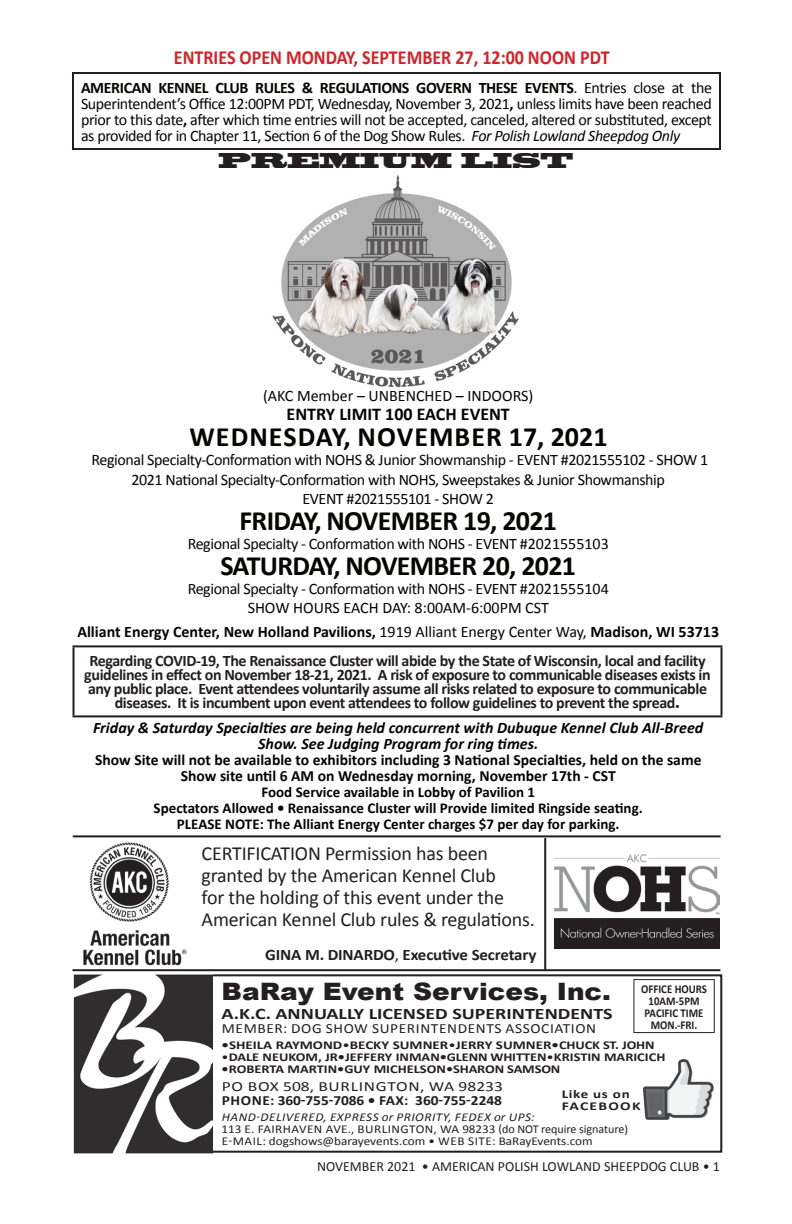
<style>
.page{position:relative;width:792px;height:1224px;background:#fff}
.page>*{position:absolute;margin:0;border:0;box-sizing:border-box;transform-origin:0 0}
.MainText27{font:700 28px "Calibri";letter-spacing:-.025em;color:#040503}
.MainText27-2{font:700 28px "Calibri";letter-spacing:.04em;color:#040503}
.t1{font:900 24px "Arial";color:#231f20;scale:1.1 1}
.t2{font:20px/22px "Calibri";letter-spacing:-.01em;color:#231f20}
.t3{font:700 20px "Calibri";color:#d1232a;scale:.9 1}
.MainText27-3{font:20px "Blackoak Std";color:#231f20;scale:.9 1}
.MainText27-4{font:700 18px "Calibri";color:#040503}
.MainText27-5{font:16px/16px "Calibri";letter-spacing:-.025em;color:#040503;text-align:justify}
.t4{font:700 16px/14px "Calibri";letter-spacing:-.025em;color:#231f20;text-align:center}
.MainText27-6{font:italic 700 16px/16px "Calibri";color:#040503;text-align:center}
.MainText27-7{font:700 16px "Calibri";color:#040503}
.MainText27-8{font:16px "Calibri";color:#040503}
.t5{font:700 16px "Calibri";color:#231f20;scale:1.25 1}
.t6{font:700 16px "Calibri";letter-spacing:-.025em;color:#231f20;scale:1.06 1}
.MainText27-9{font:700 15.6px "Calibri";color:#040503}
.t7{font:700 15px "Calibri";color:#040503}
.MainText27-10{font:14px "Calibri";color:#231f20}
.MainText27-11{font:14px "Calibri";letter-spacing:.04em;color:#231f20;scale:1.1 1}
.t8{font:700 14px "Calibri";letter-spacing:-.005em;color:#231f20;scale:1.1 1}
.MainText27-12{font:14px "Calibri";letter-spacing:.035em;color:#231f20;scale:1.25 1}
.t9{font:12px "Calibri";color:#231f20;scale:1.1 1}
.MainText27-13{font:700 12px "Calibri";color:#231f20;scale:1.2 1}
.MainText27-14{font:700 12px "Calibri";color:#231f20;scale:1.25 1}
.t10{font:italic 12px "Calibri";letter-spacing:.04em;color:#231f20;scale:1.1 1}
.MainText27-15{font:700 12px "Calibri";color:#231f20;scale:.9 1}
.MainText27-16{font:700 12px "Calibri";letter-spacing:.08em;color:#231f20;scale:1.3 1}
.s1{font-weight:700}
.s2{font-style:italic}
.s3{font-weight:400}
.s4{font-size:20px}
</style>
<div class="page">
<img style="left:272px;top:174px;width:247px;height:214px">
<hr style="left:72px;top:72px;width:649px;height:2px;background:#231f20">
<hr style="left:72px;top:74px;width:2px;height:74px;background:#231f20">
<hr style="left:719px;top:74px;width:2px;height:74px;background:#231f20">
<hr style="left:72px;top:148px;width:649px;height:2px;background:#231f20">
<hr style="left:73px;top:645px;width:650px;height:2px;background:#231f20">
<hr style="left:73px;top:647px;width:2px;height:68px;background:#231f20">
<hr style="left:721px;top:647px;width:2px;height:68px;background:#231f20">
<hr style="left:73px;top:715px;width:650px;height:2px;background:#231f20">
<div style="left:74px;top:974px;width:648px;height:179px;border:2px solid #231f20"></div>
<img style="left:643px;top:1060px;width:71px;height:60px">
<hr style="left:633px;top:979px;width:82px;height:1px;background:#231f20">
<hr style="left:633px;top:980px;width:1px;height:52px;background:#231f20">
<hr style="left:714px;top:980px;width:1px;height:52px;background:#231f20">
<hr style="left:633px;top:1032px;width:82px;height:1px;background:#231f20">
<img style="left:73px;top:974px;width:140px;height:180px">
<img style="left:554px;top:855px;width:165px;height:94px">
<img style="left:83px;top:842px;width:104px;height:124px">
<hr style="left:73px;top:835px;width:648px;height:2px;background:#231f20">
<hr style="left:73px;top:969px;width:647px;height:2px;background:#231f20">
<hr style="left:545px;top:838px;width:1px;height:133px;background:#231f20">
<p class="t3" style="left:174px;top:44px;width:486px">ENTRIES OPEN MONDAY, SEPTEMBER 27, 12:00 NOON PDT</p>
<p class="MainText27-5" style="left:81px;top:80px;width:632px"><span class="s1">AMERICAN KENNEL CLUB RULES &amp; REGULATIONS GOVERN THESE EVENTS</span>. Entries close at the Superintendent’s Office 12:00PM PDT, Wednesday, November 3, 2021<span class="s1">,</span> unless limits have been reached prior to this date<span class="s1">,</span> after which time entries will not be accepted, canceled, altered or substituted, except as provided for in Chapter 11, Section 6 of the Dog Show Rules. <span class="s2">For Polish Lowland Sheepdog Only</span></p>
<p class="MainText27-3" style="left:219px;top:147px;width:396px">PREMIUM LIST</p>
<p class="MainText27-8" style="left:263px;top:386px;width:272px">(AKC Member – UNBENCHED – INDOORS)</p>
<p class="MainText27-4" style="left:287px;top:403px;width:225px">ENTRY LIMIT 100 EACH EVENT</p>
<p class="MainText27-2" style="left:190px;top:419px;width:420px">WEDNESDAY, NOVEMBER 17, 2021</p>
<p class="MainText27-5" style="left:92px;top:452px;width:618px">Regional Specialty-Conformation with NOHS &amp; Junior Showmanship - EVENT #2021555102 - SHOW 1</p>
<p class="MainText27-5" style="left:132px;top:471px;width:535px">2021 National Specialty-Conformation with NOHS, Sweepstakes &amp; Junior Showmanship</p>
<p class="MainText27-5" style="left:303px;top:491px;width:193px">EVENT #2021555101 - SHOW 2</p>
<p class="MainText27" style="left:239px;top:503px;width:319px">FRIDAY, NOVEMBER 19, 2021</p>
<p class="MainText27-5" style="left:188px;top:536px;width:423px">Regional Specialty - Conformation with NOHS - EVENT #2021555103</p>
<p class="MainText27" style="left:220px;top:548px;width:357px">SATURDAY, NOVEMBER 20, 2021</p>
<p class="MainText27-5" style="left:188px;top:581px;width:423px">Regional Specialty - Conformation with NOHS - EVENT #2021555104</p>
<p class="MainText27-8" style="left:248px;top:598px;width:303px">SHOW HOURS EACH DAY: 8:00AM-6:00PM CST</p>
<p class="MainText27-7" style="left:77px;top:622px;width:643px">Alliant Energy Center, New Holland Pavilions, <span class="s3">1919 Alliant Energy Center Way,</span> Madison, WI 53713</p>
<p class="t4" style="left:84px;top:654px;width:628px">Regarding COVID-19, The Renaissance Cluster will abide by the State of Wisconsin, local and facility guidelines in effect on November 18-21, 2021. A risk of exposure to communicable diseases exists in any public place. Event attendees voluntarily assume all risks related to exposure to communicable diseases. It is incumbent upon event attendees to follow guidelines to prevent the spread<span class="s4">.</span></p>
<p class="MainText27-6" style="left:93px;top:720px;width:612px">Friday &amp; Saturday Specialties are being held concurrent with Dubuque Kennel Club All-Breed<br>Show. See Judging Program for ring times.</p>
<p class="MainText27-9" style="left:95px;top:750px;width:608px">Show Site will not be available to exhibitors including 3 National Specialties, held on the same</p>
<p class="MainText27-9" style="left:181px;top:766px;width:436px">Show site until 6 AM on Wednesday morning, November 17th - CST</p>
<p class="t7" style="left:261px;top:783px;width:275px">Food Service available in Lobby of Pavilion 1</p>
<p class="t7" style="left:154px;top:799px;width:491px">Spectators Allowed • Renaissance Cluster will Provide limited Ringside seating.</p>
<p class="t7" style="left:177px;top:815px;width:444px">PLEASE NOTE: The Alliant Energy Center charges $7 per day for parking.</p>
<p class="t2" style="left:202px;top:842px;width:335px">CERTIFICATION Permission has been granted by the American Kennel Club<br>for the holding of this event under the American Kennel Club rules &amp; regulations.</p>
<p class="t6" style="left:265px;top:944px;width:257px">GINA M. DINARDO<span class="s3">,</span> Executive Secretary</p>
<p class="t1" style="left:222px;top:974px;width:356px">BaRay Event Services, Inc.</p>
<p class="t5" style="left:222px;top:1004px;width:314px">A.K.C. ANNUALLY LICENSED SUPERINTENDENTS</p>
<p class="MainText27-11" style="left:222px;top:1020px;width:342px">MEMBER: DOG SHOW SUPERINTENDENTS ASSOCIATION</p>
<p class="MainText27-14" style="left:222px;top:1038px;width:348px">•SHEILA RAYMOND<span class="s3">•</span>BECKY SUMNER<span class="s3">•</span>JERRY SUMNER•CHUCK ST. JOHN</p>
<p class="MainText27-13" style="left:222px;top:1050px;width:371px"><span class="s3">•</span>DALE NEUKOM, JR•JEFFERY INMAN•GLENN WHITTEN<span class="s3">•</span>KRISTIN MARICICH</p>
<p class="MainText27-13" style="left:222px;top:1062px;width:284px">•ROBERTA MARTIN•GUY MICHELSON•SHARON SAMSON</p>
<p class="MainText27-12" style="left:222px;top:1078px;width:226px">PO BOX 508, BURLINGTON, WA 98233</p>
<p class="t8" style="left:222px;top:1092px;width:256px">PHONE: 360-755-7086 • FAX: 360-755-2248</p>
<p class="t10" style="left:222px;top:1109px;width:286px">HAND-DELIVERED, EXPRESS or PRIORITY, FEDEX or UPS:</p>
<p class="t9" style="left:222px;top:1122px;width:371px">113 E. FAIRHAVEN AVE., BURLINGTON, WA 98233 (do NOT require signature)</p>
<p class="t9" style="left:222px;top:1134px;width:339px">E-MAIL: dogshows@barayevents.com • WEB SITE: BaRayEvents.com</p>
<p class="MainText27-15" style="left:641px;top:981px;width:75px">OFFICE HOURS</p>
<p class="MainText27-15" style="left:649px;top:993px;width:58px">10AM-5PM</p>
<p class="MainText27-15" style="left:645px;top:1005px;width:67px">PACIFIC TIME</p>
<p class="MainText27-15" style="left:651px;top:1017px;width:53px">MON.-FRI.</p>
<p class="MainText27-14" style="left:562px;top:1087px;width:56px">Like us on</p>
<p class="MainText27-16" style="left:562px;top:1099px;width:62px">FACEBOOK</p>
<p class="MainText27-10" style="left:317px;top:1157px;width:404px">NOVEMBER 2021 • AMERICAN POLISH LOWLAND SHEEPDOG CLUB • 1</p>
</div>
